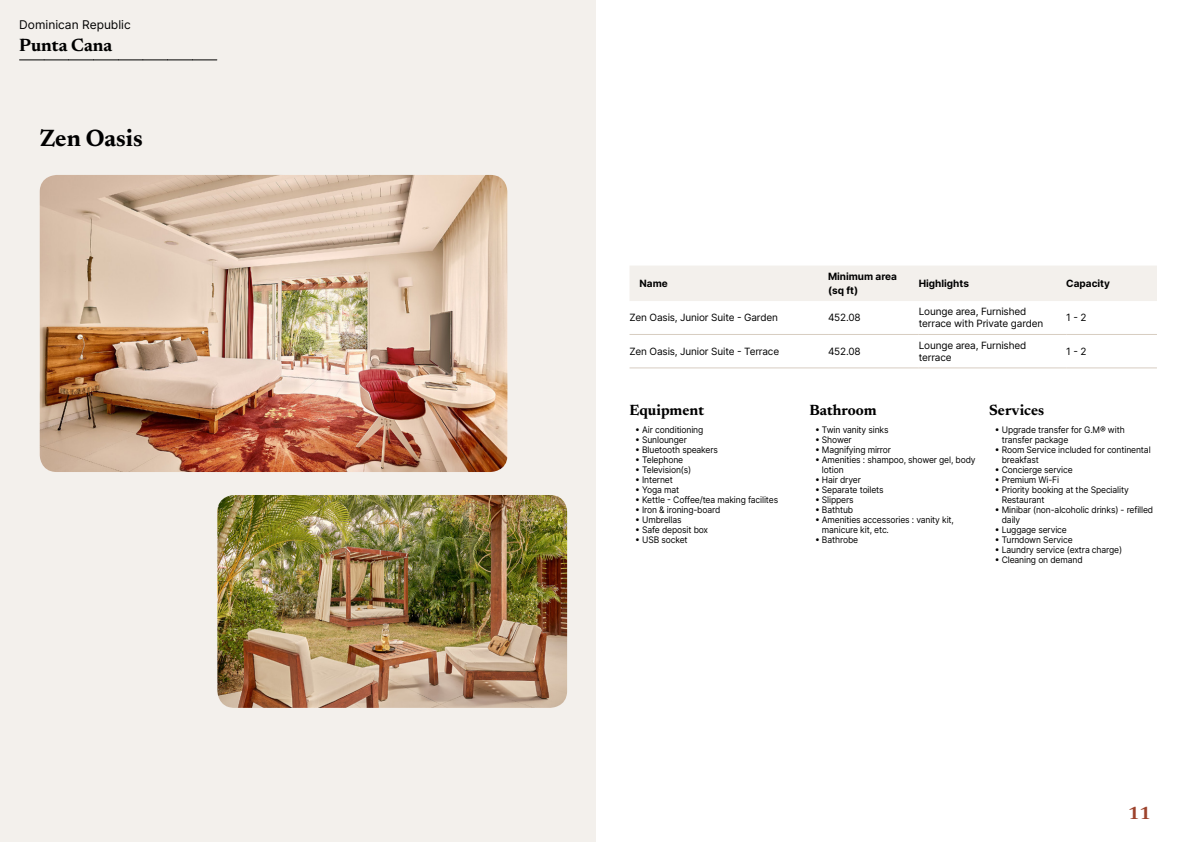
<style>
.page{position:relative;width:1191px;height:842px;background:#fff}
.page>*{position:absolute;margin:0;border:0;box-sizing:border-box;transform-origin:0 0}
.t1{font:700 24px "Newsreader 24 pt";color:#000}
.t2{font:700 18px "Newsreader 24 pt";color:#000}
.t3{font:700 18px "Newsreader 24 pt";color:#9d432c}
.t4{font:700 15px "Newsreader 24 pt";color:#000}
.t5{font:12px "Inter";color:#000}
.t6{font:10px/12px "Inter";letter-spacing:-.015em;color:#000}
.t7{font:700 10px/14px "Inter";color:#000}
.t8{font:9px/10px "Inter";letter-spacing:-.015em;color:#000;scale:.95 1}
</style>
<div class="page">
<div style="left:0;top:0;width:595px;height:842px;background:#f3f0ec"></div>
<img style="left:40px;top:175px;width:467px;height:297px">
<img style="left:217px;top:495px;width:350px;height:213px">
<svg style="left:20px;top:60px;width:197px;height:1px"></svg>
<div style="left:630px;top:266px;width:527px;height:35px;background:#f3f0ec"></div>
<hr style="left:629px;top:334px;width:199px;height:1px;background:#d7cdc1">
<hr style="left:828px;top:334px;width:90px;height:1px;background:#d7cdc1">
<hr style="left:918px;top:334px;width:148px;height:1px;background:#d7cdc1">
<hr style="left:1066px;top:334px;width:91px;height:1px;background:#d7cdc1">
<hr style="left:629px;top:367px;width:199px;height:1px;background:#d7cdc1">
<hr style="left:828px;top:367px;width:90px;height:1px;background:#d7cdc1">
<hr style="left:918px;top:367px;width:148px;height:1px;background:#d7cdc1">
<hr style="left:1066px;top:367px;width:91px;height:1px;background:#d7cdc1">
<h3 class="t5" style="left:19px;top:15px;width:113px">Dominican Republic</h3>
<h2 class="t2" style="left:19px;top:32px;width:94px">Punta Cana</h2>
<h1 class="t1" style="left:40px;top:121px;width:105px">Zen Oasis</h1>
<p class="t7" style="left:639px;top:276px;width:30px">Name</p>
<p class="t7" style="left:828px;top:269px;width:70px">Minimum area (sq ft)</p>
<p class="t7" style="left:918px;top:276px;width:52px">Highlights</p>
<p class="t7" style="left:1066px;top:276px;width:45px">Capacity</p>
<p class="t6" style="left:629px;top:311px;width:150px">Zen Oasis, Junior Suite - Garden</p>
<p class="t6" style="left:828px;top:311px;width:34px">452.08</p>
<p class="t6" style="left:918px;top:305px;width:126px">Lounge area, Furnished terrace with Private garden</p>
<p class="t6" style="left:1066px;top:311px;width:22px">1 - 2</p>
<p class="t6" style="left:629px;top:345px;width:151px">Zen Oasis, Junior Suite - Terrace</p>
<p class="t6" style="left:828px;top:345px;width:34px">452.08</p>
<p class="t6" style="left:918px;top:339px;width:109px">Lounge area, Furnished terrace</p>
<p class="t6" style="left:1066px;top:345px;width:22px">1 - 2</p>
<h3 class="t4" style="left:629px;top:399px;width:76px">Equipment</h3>
<p class="t8" style="left:635px;top:425px;width:73px">• Air conditioning</p>
<p class="t8" style="left:635px;top:435px;width:56px">• Sunlounger</p>
<p class="t8" style="left:635px;top:445px;width:89px">• Bluetooth speakers</p>
<p class="t8" style="left:635px;top:455px;width:52px">• Telephone</p>
<p class="t8" style="left:635px;top:465px;width:61px">• Television(s)</p>
<p class="t8" style="left:635px;top:475px;width:41px">• Internet</p>
<p class="t8" style="left:635px;top:485px;width:48px">• Yoga mat</p>
<p class="t8" style="left:635px;top:495px;width:152px">• Kettle - Coffee/tea making facilites</p>
<p class="t8" style="left:635px;top:505px;width:91px">• Iron &amp; ironing-board</p>
<p class="t8" style="left:635px;top:515px;width:50px">• Umbrellas</p>
<p class="t8" style="left:635px;top:525px;width:78px">• Safe deposit box</p>
<p class="t8" style="left:635px;top:535px;width:57px">• USB socket</p>
<h3 class="t4" style="left:809px;top:399px;width:69px">Bathroom</h3>
<p class="t8" style="left:815px;top:425px;width:79px">• Twin vanity sinks</p>
<p class="t8" style="left:815px;top:435px;width:40px">• Shower</p>
<p class="t8" style="left:815px;top:445px;width:82px">• Magnifying mirror</p>
<p class="t8" style="left:822px;top:455px;width:163px;text-indent:-7px">• Amenities : shampoo, shower gel, body lotion</p>
<p class="t8" style="left:815px;top:475px;width:50px">• Hair dryer</p>
<p class="t8" style="left:815px;top:485px;width:74px">• Separate toilets</p>
<p class="t8" style="left:815px;top:495px;width:42px">• Slippers</p>
<p class="t8" style="left:815px;top:505px;width:42px">• Bathtub</p>
<p class="t8" style="left:822px;top:515px;width:140px;text-indent:-7px">• Amenities accessories : vanity kit, manicure kit, etc.</p>
<p class="t8" style="left:815px;top:535px;width:47px">• Bathrobe</p>
<h3 class="t4" style="left:989px;top:399px;width:57px">Services</h3>
<p class="t8" style="left:1001px;top:425px;width:131px;text-indent:-7px">• Upgrade transfer for G.M® with transfer package</p>
<p class="t8" style="left:1001px;top:445px;width:158px;text-indent:-7px">• Room Service included for continental breakfast</p>
<p class="t8" style="left:994px;top:465px;width:84px">• Concierge service</p>
<p class="t8" style="left:994px;top:475px;width:69px">• Premium Wi-Fi</p>
<p class="t8" style="left:1001px;top:485px;width:135px;text-indent:-7px">• Priority booking at the Speciality<br>Restaurant</p>
<p class="t8" style="left:1001px;top:505px;width:161px;text-indent:-7px">• Minibar (non-alcoholic drinks) - refilled daily</p>
<p class="t8" style="left:994px;top:525px;width:77px">• Luggage service</p>
<p class="t8" style="left:994px;top:535px;width:84px">• Turndown Service</p>
<p class="t8" style="left:994px;top:545px;width:136px">• Laundry service (extra charge)</p>
<p class="t8" style="left:994px;top:555px;width:94px">• Cleaning on demand</p>
<h2 class="t3" style="left:1128px;top:800px;width:24px">11</h2>
</div>
